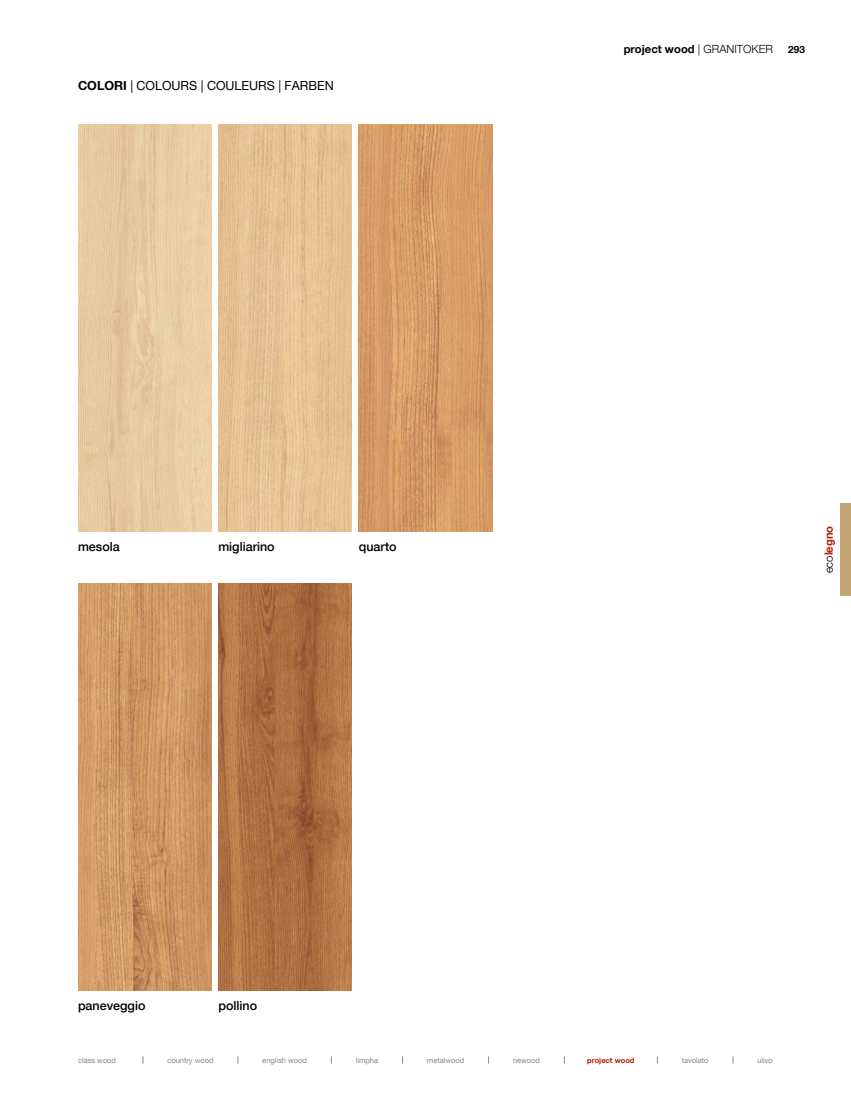
<style>
.page{position:relative;width:851px;height:1099px;background:#fff}
.page>*{position:absolute;margin:0;border:0;box-sizing:border-box;transform-origin:0 0}
.t1{font:500 12.5px "Helvetica Neue LT Com";color:#000}
.t2{font:12.5px "Helvetica Neue LT Com";color:#000}
.t3{font:700 11.25px "Helvetica Neue LT Com";color:#000}
.t4{font:700 11.25px "Helvetica Neue LT Com";color:#b12009}
.t5{font:700 10px "Helvetica Neue LT Com";color:#000}
.t6{font:7.5px "Helvetica Neue LT Com";color:#878787}
.t7{font:700 7.5px "Helvetica Neue LT Com";color:#b12009}
.s1{font-weight:700}
.s2{font-weight:300}
.s3{font-weight:300;color:#000}
</style>
<div class="page">
<img style="left:78px;top:124px;width:133px;height:407px">
<img style="left:78px;top:583px;width:133px;height:407px">
<img style="left:218px;top:124px;width:133px;height:407px">
<img style="left:218px;top:583px;width:133px;height:407px">
<img style="left:359px;top:124px;width:133px;height:407px">
<div style="left:840px;top:503px;width:10px;height:92px;background:#c5a777"></div>
<h1 class="t2" style="left:78px;top:78px;width:257px"><span class="s1">COLORI</span> | COLOURS | COULEURS | FARBEN</h1>
<h2 class="t3" style="left:623px;top:42px;width:151px">project wood <span class="s2">| GRANITOKER</span></h2>
<h3 class="t5" style="left:788px;top:43px;width:18px">293</h3>
<h1 class="t1" style="left:78px;top:539px;width:43px">mesola</h1>
<h1 class="t1" style="left:218px;top:539px;width:58px">migliarino</h1>
<h1 class="t1" style="left:359px;top:539px;width:39px">quarto</h1>
<h2 class="t4" style="left:821px;top:573px;width:49px;rotate:-90deg"><span class="s3">eco</span>legno</h2>
<h1 class="t1" style="left:78px;top:998px;width:69px">paneveggio</h1>
<h1 class="t1" style="left:218px;top:998px;width:40px">pollino</h1>
<p class="t6" style="left:78px;top:1055px;width:40px">class wood</p>
<p class="t6" style="left:167px;top:1055px;width:48px">country wood</p>
<p class="t6" style="left:262px;top:1055px;width:46px">english wood</p>
<p class="t6" style="left:355px;top:1055px;width:24px">limpha</p>
<p class="t6" style="left:427px;top:1055px;width:39px">metalwood</p>
<p class="t6" style="left:513px;top:1055px;width:28px">newood</p>
<p class="t7" style="left:587px;top:1055px;width:49px">project wood</p>
<p class="t6" style="left:681px;top:1055px;width:28px">tavolato</p>
<p class="t6" style="left:757px;top:1055px;width:17px">ulivo</p>
</div>
